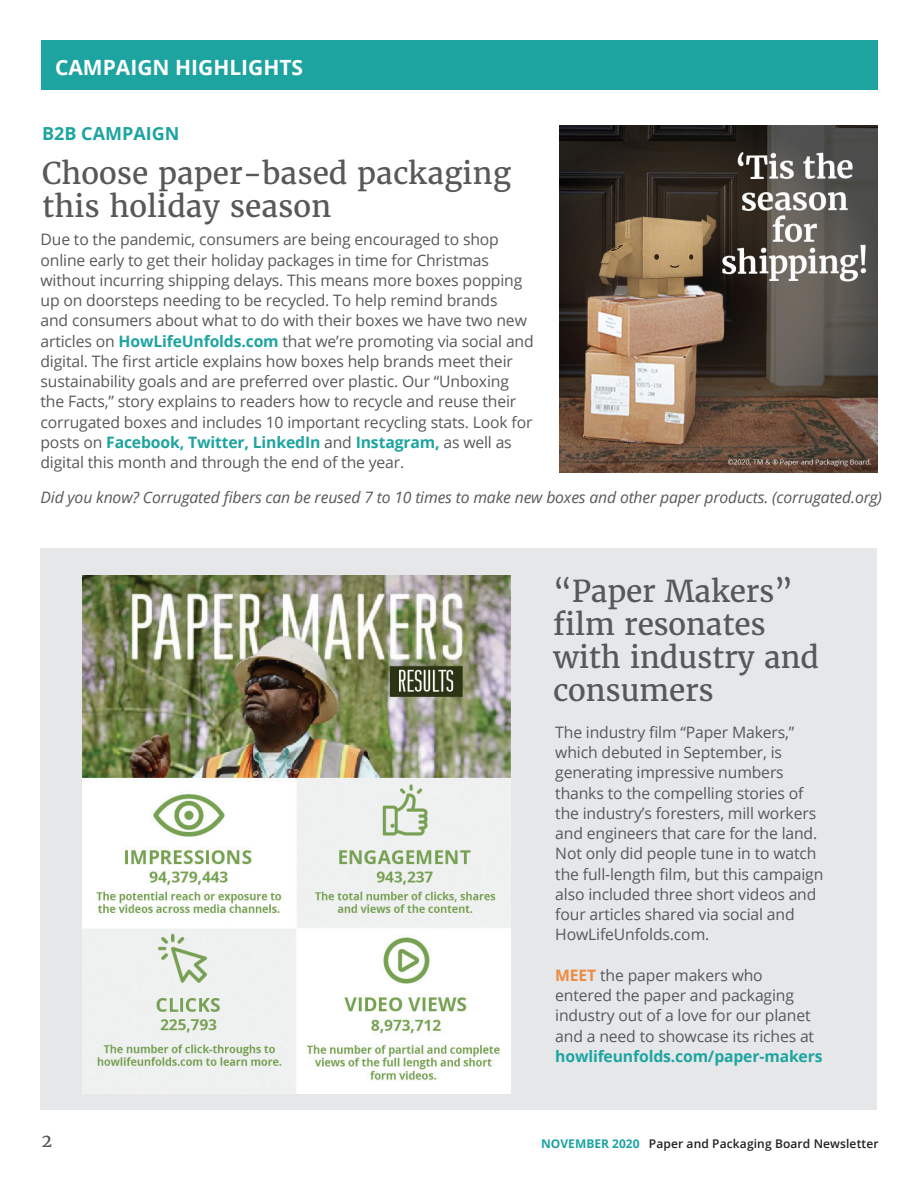
<style>
.page{position:relative;width:918px;height:1188px;background:#fff}
.page>*{position:absolute;margin:0;border:0;box-sizing:border-box;transform-origin:0 0}
.t1{font:30px/33px "Merriweather";letter-spacing:-.01em;color:#57585a}
.t2{font:700 21px "Open Sans";color:#fff}
.t3{font:700 18px "Open Sans";color:#1da4a1}
.t4{font:18px "Merriweather";color:#57585a}
.t5{font:15.75px/20.2px "Open Sans";letter-spacing:-.01em;color:#57585a}
.t6{font:italic 15.75px "Open Sans";letter-spacing:-.01em;color:#57585a}
.t7{font:700 15.75px "Open Sans";letter-spacing:-.01em;color:#1da4a1}
.t8{font:600 12px "Open Sans";letter-spacing:.01em;color:#231f20}
.s1{font-weight:700;color:#1da4a1}
.s2{font-weight:700;color:#ed8b43}
</style>
<div class="page">
<div style="left:42px;top:40px;width:836px;height:50px;background:#1da4a1"></div>
<img style="left:559px;top:125px;width:319px;height:347px">
<div style="left:40px;top:549px;width:838px;height:561px;background:#e6e7e9"></div>
<img style="left:82px;top:576px;width:428px;height:518px">
<h2 class="t2" style="left:55px;top:52px;width:250px">CAMPAIGN HIGHLIGHTS</h2>
<p class="t3" style="left:42px;top:120px;width:139px">B2B CAMPAIGN</p>
<h1 class="t1" style="left:42px;top:157px;width:471px">Choose paper-based packaging this holiday season</h1>
<p class="t5" style="left:40px;top:229px;width:495px">Due to the pandemic, consumers are being encouraged to shop online early to get their holiday packages in time for Christmas without incurring shipping delays. This means more boxes popping up on doorsteps needing to be recycled. To help remind brands<br>and consumers about what to do with their boxes we have two new articles on <span class="s1">HowLifeUnfolds.com</span> that we’re promoting via social and digital. The first article explains how boxes help brands meet their sustainability goals and are preferred over plastic. Our “Unboxing the Facts,” story explains to readers how to recycle and reuse their corrugated boxes and includes 10 important recycling stats. Look for posts on <span class="s1">Facebook, Twitter, LinkedIn</span> and <span class="s1">Instagram,</span> as well as digital this month and through the end of the year.</p>
<p class="t6" style="left:40px;top:487px;width:843px">Did you know? Corrugated fibers can be reused 7 to 10 times to make new boxes and other paper products. (corrugated.org)</p>
<h1 class="t1" style="left:553px;top:575px;width:268px">“Paper Makers” film resonates with industry and consumers</h1>
<p class="t5" style="left:555px;top:722px;width:270px">The industry film “Paper Makers,” which debuted in September, is generating impressive numbers thanks to the compelling stories of the industry’s foresters, mill workers and engineers that care for the land.<br>Not only did people tune in to watch the full-length film, but this campaign also included three short videos and four articles shared via social and HowLifeUnfolds.com.</p>
<p class="t5" style="left:555px;top:965px;width:260px"><span class="s2">MEET</span> the paper makers who entered the paper and packaging industry out of a love for our planet and a need to showcase its riches at</p>
<p class="t7" style="left:555px;top:1045px;width:269px">howlifeunfolds.com/paper-makers</p>
<p class="t4" style="left:42px;top:1129px;width:12px">2</p>
<p class="t8" style="left:541px;top:1135px;width:339px"><span class="s1">NOVEMBER 2020</span> Paper and Packaging Board Newsletter</p>
</div>
